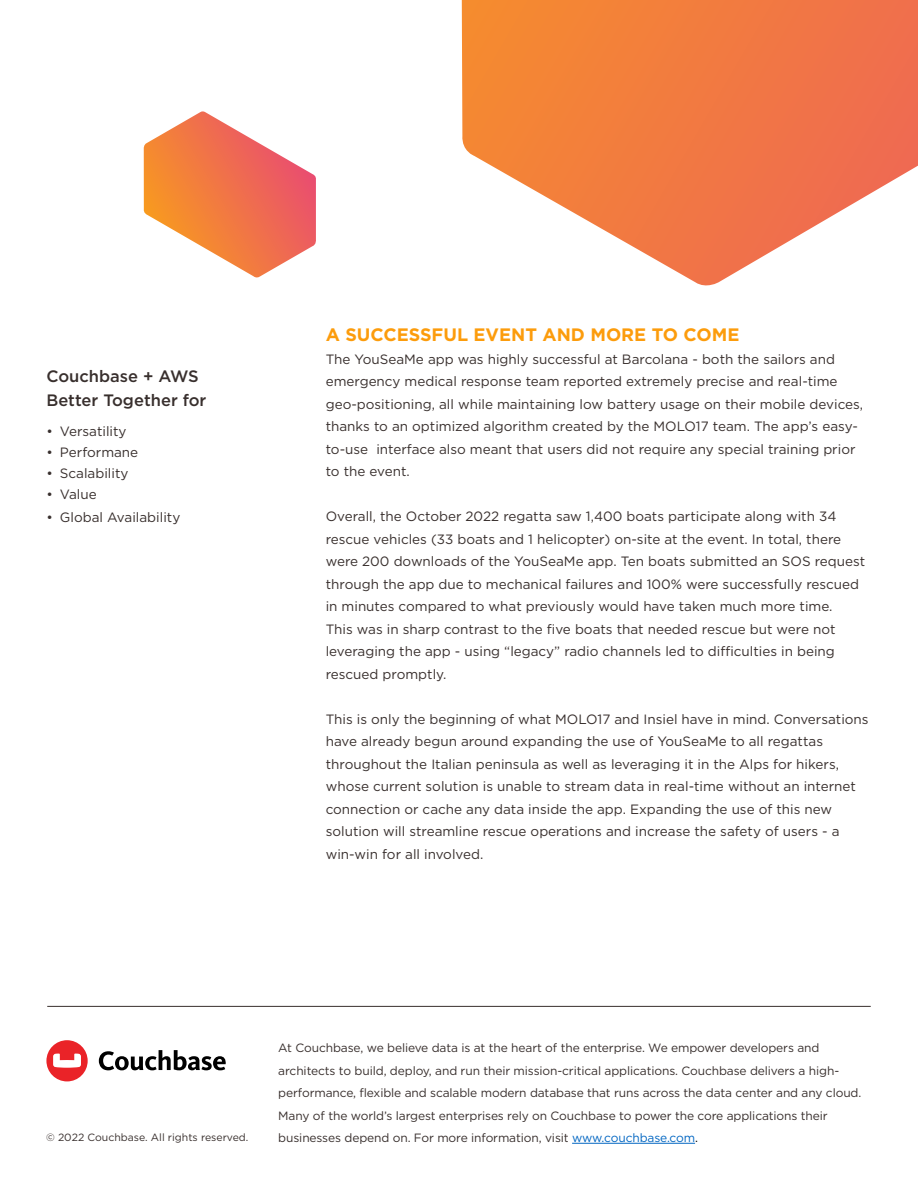
<style>
.page{position:relative;width:918px;height:1188px;background:#fff}
.page>*{position:absolute;margin:0;border:0;box-sizing:border-box;transform-origin:0 0}
.t1{font:700 18px "Gotham";color:#fc9c0c}
.t2{font:500 16.5px/24px "Gotham";color:#382f2d}
.t3{font:13.5px/22.5px "Gotham";color:#382f2d}
.t4{font:12px/22.5px "Gotham";letter-spacing:-.01em;color:#382f2d}
.t5{font:10.5px "Gotham";color:#382f2d}
.s1{color:#0266c2}
.s2{color:#000}
</style>
<div class="page">
<hr style="left:572px;top:1143px;width:123px;height:1px;background:#0266c2">
<svg style="left:99px;top:1050px;width:127px;height:20px"></svg>
<div style="left:46px;top:1040px;width:42px;height:41px;background:#ea2328;border-radius:50%"></div>
<svg style="left:53px;top:1054px;width:28px;height:14px"></svg>
<hr style="left:47px;top:1006px;width:824px;height:1px;background:#382f2d">
<svg style="left:143px;top:111px;width:173px;height:166px"></svg>
<svg style="left:462px;top:0;width:456px;height:286px"></svg>
<p class="t2" style="left:46px;top:364px;width:162px">Couchbase + AWS<br>Better Together for</p>
<p class="t3" style="left:46px;top:420px;width:82px">• Versatility</p>
<p class="t3" style="left:46px;top:441px;width:93px">• Performane</p>
<p class="t3" style="left:46px;top:462px;width:84px">• Scalability</p>
<p class="t3" style="left:46px;top:483px;width:52px">• Value</p>
<p class="t3" style="left:46px;top:505px;width:135px">• Global Availability</p>
<h1 class="t1" style="left:326px;top:323px;width:415px">A SUCCESSFUL EVENT AND MORE TO COME</h1>
<p class="t3" style="left:326px;top:348px;width:539px">The YouSeaMe app was highly successful at Barcolana - both the sailors and emergency medical response team reported extremely precise and real-time geo-positioning, all while maintaining low battery usage on their mobile devices, thanks to an optimized algorithm created by the MOLO17 team. The app’s easy&shy;to-use interface also meant that users did not require any special training prior to the event.</p>
<p class="t3" style="left:326px;top:505px;width:541px">Overall, the October 2022 regatta saw 1,400 boats participate along with 34 rescue vehicles (33 boats and 1 helicopter) on-site at the event. In total, there were 200 downloads of the YouSeaMe app. Ten boats submitted an SOS request through the app due to mechanical failures and 100% were successfully rescued in minutes compared to what previously would have taken much more time.<br>This was in sharp contrast to the five boats that needed rescue but were not leveraging the app - using “legacy” radio channels led to difficulties in being rescued promptly.</p>
<p class="t3" style="left:326px;top:708px;width:544px">This is only the beginning of what MOLO17 and Insiel have in mind. Conversations have already begun around expanding the use of YouSeaMe to all regattas throughout the Italian peninsula as well as leveraging it in the Alps for hikers, whose current solution is unable to stream data in real-time without an internet connection or cache any data inside the app. Expanding the use of this new solution will streamline rescue operations and increase the safety of users - a win-win for all involved.</p>
<p class="t4" style="left:278px;top:1036px;width:585px">At Couchbase, we believe data is at the heart of the enterprise. We empower developers and architects to build, deploy, and run their mission-critical applications. Couchbase delivers a high&shy;performance, flexible and scalable modern database that runs across the data center and any cloud.<br>Many of the world’s largest enterprises rely on Couchbase to power the core applications their</p>
<p class="t5" style="left:46px;top:1131px;width:204px">© 2022 Couchbase. All rights reserved.</p>
<p class="t4" style="left:278px;top:1126px;width:421px">businesses depend on. For more information, visit <span class="s1">www.couchbase.com</span><span class="s2">.</span></p>
</div>
